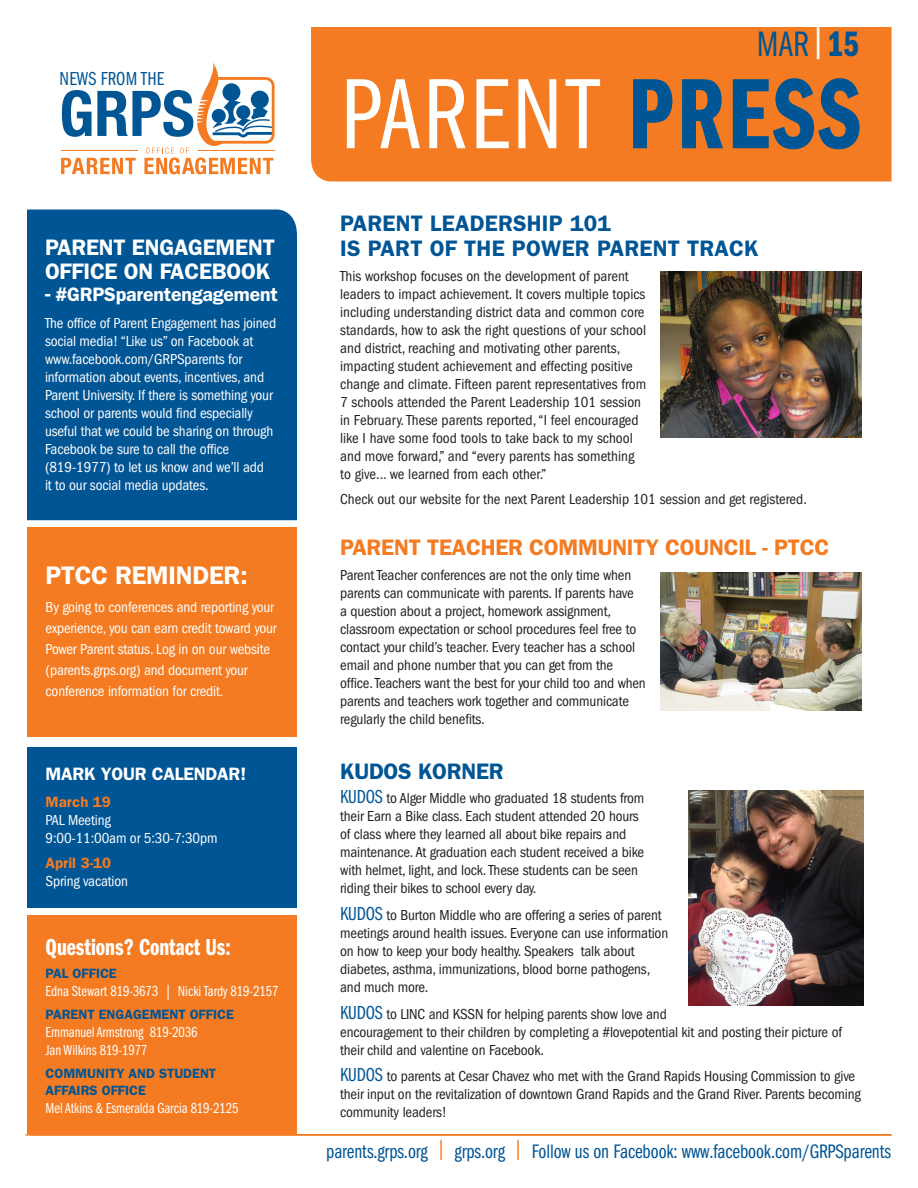
<style>
.page{position:relative;width:918px;height:1188px;background:#fff}
.page>*{position:absolute;margin:0;border:0;box-sizing:border-box;transform-origin:0 0}
.t1{font:103.5px "Franklin Gothic Book Cmpr";letter-spacing:.03em;color:#fff}
.t2{font:36.6px "Franklin Gothic Book Cmpr";color:#005595}
.t3{font:600 25.5px "Franklin Gothic";letter-spacing:-.01em;color:#fff}
.t4{font:24px "Franklin Gothic Demi Cmpr";color:#fff}
.t5{font:600 22.5px/25.5px "Franklin Gothic";letter-spacing:.01em;color:#005595}
.t6{font:600 22.5px "Franklin Gothic";letter-spacing:-.01em;color:#f47b21}
.t7{font:600 22.5px/24px "Franklin Gothic";letter-spacing:-.01em;color:#fff}
.t8{font:600 22.5px "Franklin Gothic";letter-spacing:-.01em;color:#005595}
.t9{font:20.25px "Franklin Gothic Book Cmpr";letter-spacing:-.005em;color:#005595}
.t10{font:600 19.5px "Franklin Gothic";letter-spacing:-.01em;color:#fff}
.t11{font:19.5px "Franklin Gothic Book Cmpr";letter-spacing:.01em;color:#005595}
.t12{font:600 18px "Franklin Gothic";letter-spacing:-.01em;color:#fff}
.t13{font:condensed 15px/18px "Franklin Gothic";letter-spacing:-.01em;color:#231f20}
.t14{font:condensed 15px/18px "Franklin Gothic";letter-spacing:-.01em;color:#fff}
.t15{font:15px/18px "Franklin Gothic Book Cmpr";letter-spacing:-.005em;color:#fff}
.t16{font:600 15px "Franklin Gothic";color:#f47b21}
.t17{font:600 13.5px/16.5px "Franklin Gothic";color:#005595}
.s1{font-size:22.5px}
.s2{font-family:"Franklin Gothic Demi Cmpr"}
.s3{font-family:"Franklin Gothic Demi Cmpr";color:#005595}
.s4{font-family:"Franklin Gothic Book Cmpr";font-stretch:normal;font-size:19.5px;color:#005595}
.s5{color:#f47b21}
</style>
<div class="page">
<svg style="left:61px;top:62px;width:214px;height:112px"></svg>
<hr style="left:61px;top:150px;width:77px;height:1px;background:#f47b21">
<hr style="left:198px;top:150px;width:77px;height:1px;background:#f47b21">
<div style="left:311px;top:27px;width:581px;height:155px;background:#f47b21"></div>
<div style="left:27px;top:210px;width:270px;height:310px;background:#005595"></div>
<div style="left:27px;top:527px;width:270px;height:210px;background:#f47b21"></div>
<div style="left:27px;top:916px;width:270px;height:218px;background:#f47b21"></div>
<div style="left:27px;top:747px;width:270px;height:161px;background:#005595"></div>
<hr style="left:26px;top:1134px;width:866px;height:2px;background:#f47b21">
<img style="left:688px;top:791px;width:176px;height:215px">
<img style="left:660px;top:272px;width:202px;height:166px">
<img style="left:660px;top:572px;width:202px;height:138px">
<p class="t11" style="left:60px;top:67px;width:106px">NEWS FROM THE</p>
<p class="t7" style="left:45px;top:234px;width:231px">PARENT ENGAGEMENT<br>OFFICE ON FACEBOOK</p>
<p class="t10" style="left:45px;top:283px;width:234px"><span class="s1">-</span> #GRPSparentengagement</p>
<p class="t14" style="left:45px;top:314px;width:233px">The office of Parent Engagement has joined social media! “Like us” on Facebook at www.facebook.com/GRPSparents for information about events, incentives, and Parent University. If there is something your school or parents would find especially useful that we could be sharing on through Facebook be sure to call the office (819-1977) to let us know and we’ll add<br>it to our social media updates.</p>
<p class="t3" style="left:46px;top:560px;width:204px">PTCC REMINDER:</p>
<p class="t14" style="left:46px;top:596px;width:233px;line-height:21px">By going to conferences and reporting your experience, you can earn credit toward your Power Parent status. Log in on our website (parents.grps.org) and document your conference information for credit.</p>
<p class="t12" style="left:46px;top:763px;width:202px">MARK YOUR CALENDAR!</p>
<p class="t16" style="left:46px;top:793px;width:67px">March 19</p>
<p class="t14" style="left:46px;top:811px;width:174px">PAL Meeting<br>9:00-11:00am or 5:30-7:30pm</p>
<p class="t16" style="left:46px;top:854px;width:67px">April 3-10</p>
<p class="t14" style="left:46px;top:872px;width:84px">Spring vacation</p>
<p class="t4" style="left:46px;top:933px;width:187px">Questions? Contact Us:</p>
<p class="t17" style="left:46px;top:965px;width:73px">PAL OFFICE</p>
<p class="t15" style="left:46px;top:982px;width:234px">Edna Stewart 819-3673 | Nicki Tardy 819-2157</p>
<p class="t17" style="left:46px;top:1006px;width:190px">PARENT ENGAGEMENT OFFICE</p>
<p class="t15" style="left:46px;top:1023px;width:153px">Emmanuel Armstrong 819-2036<br>Jan Wilkins 819-1977</p>
<p class="t17" style="left:46px;top:1065px;width:172px">COMMUNITY AND STUDENT<br>AFFAIRS OFFICE</p>
<p class="t15" style="left:46px;top:1099px;width:194px">Mel Atkins &amp; Esmeralda Garcia 819-2125</p>
<p class="t2" style="left:757px;top:24px;width:104px">MAR<sup>|</sup><span class="s2">15</span></p>
<p class="t1" style="left:340px;top:57px;width:522px">PARENT <span class="s3">PRESS</span></p>
<p class="t5" style="left:340px;top:210px;width:420px">PARENT LEADERSHIP 101<br>IS PART OF THE POWER PARENT TRACK</p>
<p class="t13" style="left:340px;top:267px;width:308px">This workshop focuses on the development of parent leaders to impact achievement. It covers multiple topics including understanding district data and common core standards, how to ask the right questions of your school and district, reaching and motivating other parents, impacting student achievement and effecting positive change and climate. Fifteen parent representatives from 7 schools attended the Parent Leadership 101 session in February. These parents reported, “I feel encouraged like I have some food tools to take back to my school and move forward,” and “every parents has something to give... we learned from each other.”</p>
<p class="t13" style="left:340px;top:490px;width:468px">Check out our website for the next Parent Leadership 101 session and get registered.</p>
<p class="t6" style="left:340px;top:534px;width:491px">PARENT TEACHER COMMUNITY COUNCIL - PTCC</p>
<p class="t13" style="left:340px;top:566px;width:307px">Parent Teacher conferences are not the only time when parents can communicate with parents. If parents have<br>a question about a project, homework assignment, classroom expectation or school procedures feel free to contact your child’s teacher. Every teacher has a school email and phone number that you can get from the office. Teachers want the best for your child too and when parents and teachers work together and communicate regularly the child benefits.</p>
<p class="t8" style="left:340px;top:758px;width:165px">KUDOS KORNER</p>
<p class="t13" style="left:340px;top:789px;width:306px"><span class="s4">KUDOS</span> to Alger Middle who graduated 18 students from their Earn a Bike class. Each student attended 20 hours of class where they learned all about bike repairs and maintenance. At graduation each student received a bike with helmet, light, and lock. These students can be seen riding their bikes to school every day.</p>
<p class="t13" style="left:340px;top:906px;width:330px"><span class="s4">KUDOS</span> to Burton Middle who are offering a series of parent meetings around health issues. Everyone can use information on how to keep your body healthy. Speakers talk about diabetes, asthma, immunizations, blood borne pathogens, and much more.</p>
<p class="t13" style="left:340px;top:1005px;width:503px"><span class="s4">KUDOS</span> to LINC and KSSN for helping parents show love and<br>encouragement to their children by completing a #lovepotential kit and posting their picture of their child and valentine on Facebook.</p>
<p class="t13" style="left:340px;top:1068px;width:522px"><span class="s4">KUDOS</span> to parents at Cesar Chavez who met with the Grand Rapids Housing Commission to give their input on the revitalization of downtown Grand Rapids and the Grand River. Parents becoming community leaders!</p>
<p class="t9" style="left:326px;top:1140px;width:566px">parents.grps.org <span class="s5">|</span> grps.org <span class="s5">|</span> Follow us on Facebook: www.facebook.com/GRPSparents</p>
</div>
